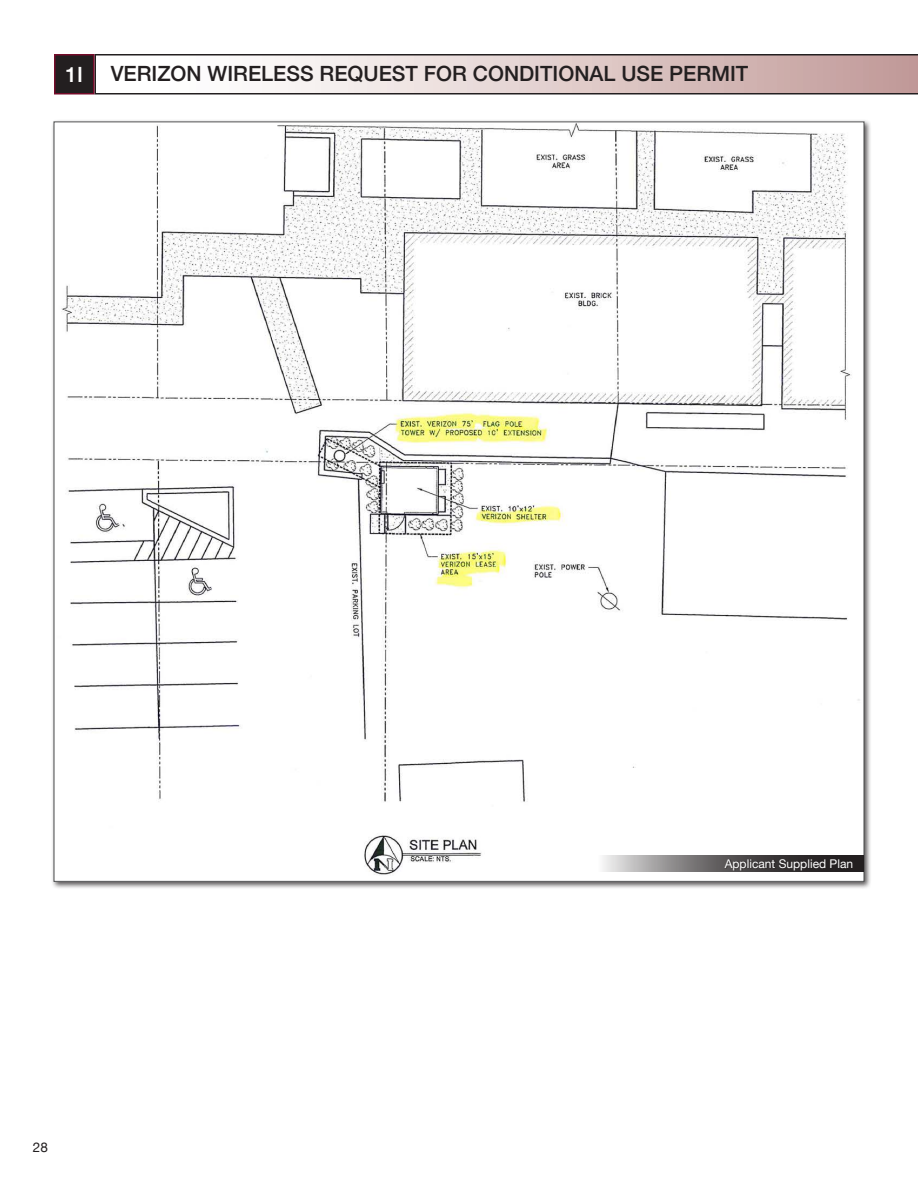
<style>
.page{position:relative;width:918px;height:1188px;background:#fff}
.page>*{position:absolute;margin:0;border:0;box-sizing:border-box;transform-origin:0 0}
.t1{font:500 21px "Helvetica Neue";color:#231f20}
.t2{font:500 21px "Helvetica Neue";color:#fff}
.t3{font:13.5px "Helvetica Neue";color:#231f20}
.t4{font:12px "Helvetica Neue";color:#fff}
</style>
<div class="page">
<svg style="left:94px;top:54px;width:824px;height:40px"></svg>
<div style="left:55px;top:55px;width:39px;height:39px;background:#231f20"></div>
<div style="left:54px;top:54px;width:40px;height:40px;border:2px solid #750c2a"></div>
<div style="left:51px;top:119px;width:821px;height:770px;background:#231f20;opacity:.75"></div>
<img style="left:56px;top:124px;width:806px;height:756px">
<svg style="left:596px;top:855px;width:268px;height:17px;background:#848282"></svg>
<div style="left:725px;top:859px;width:129px;height:12px;background:#231f20;opacity:.8"></div>
<p class="t2" style="left:65px;top:57px;width:19px">1I</p>
<p class="t1" style="left:111px;top:57px;width:639px">VERIZON WIRELESS REQUEST FOR CONDITIONAL USE PERMIT</p>
<p class="t3" style="left:33px;top:1138px;width:17px">28</p>
<p class="t4" style="left:725px;top:855px;width:130px">Applicant Supplied Plan</p>
</div>
